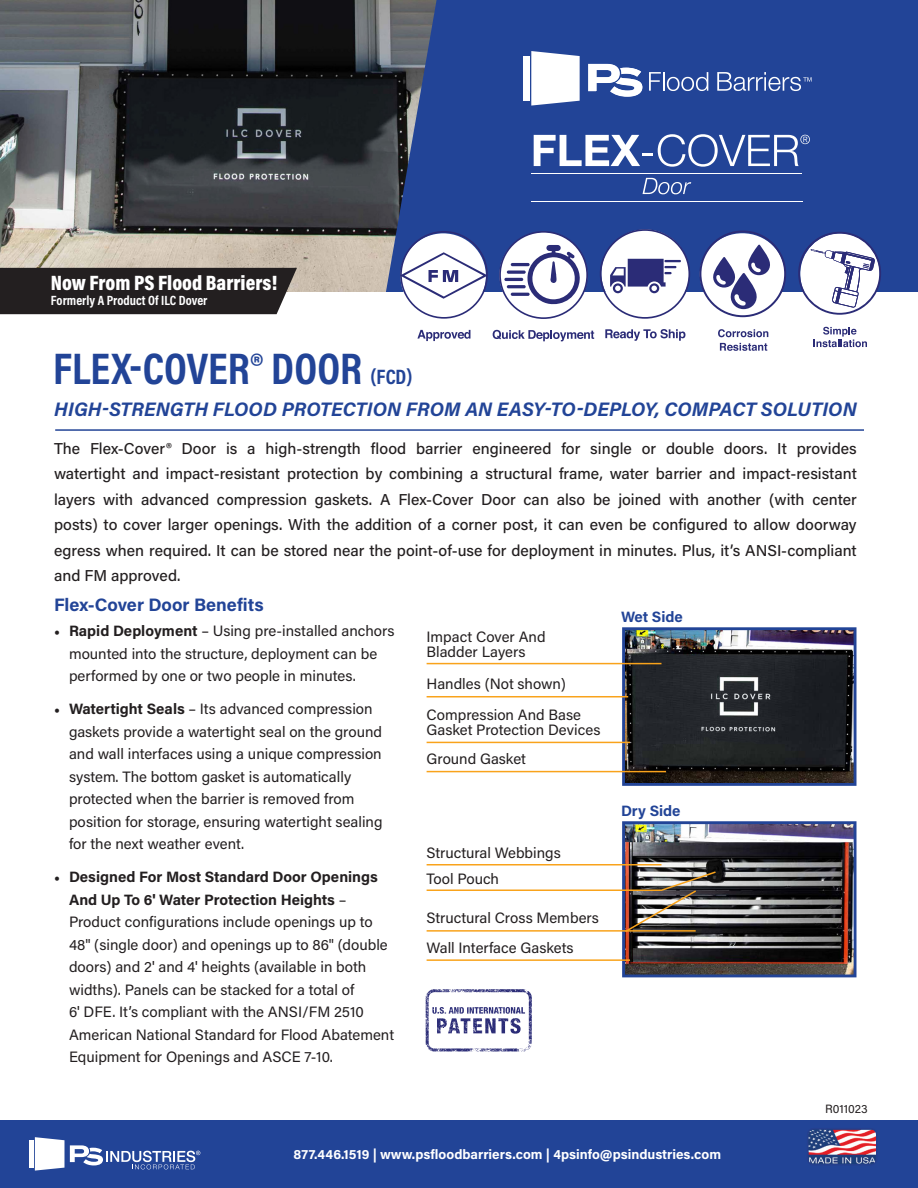
<style>
.page{position:relative;width:918px;height:1188px;background:#fff}
.page>*{position:absolute;margin:0;border:0;box-sizing:border-box;transform-origin:0 0}
.t1{font:700 44.7px "Acumin Pro Cond";color:#224497}
.t2{font:900 21px "Acumin Pro Cond";color:#fff}
.t3{font:italic 700 19.5px "Acumin Pro";color:#224497}
.t4{font:700 18px "Acumin Pro";color:#224497}
.t5{font:500 15.75px/25.5px "Acumin Pro";color:#231f20;text-align:justify}
.t6{font:15px/22.5px "Acumin Pro";color:#231f20}
.t7{font:700 15px "Acumin Pro";color:#224497}
.t8{font:700 13.5px "Acumin Pro";color:#fff}
.t9{font:700 13.5px "Acumin Pro Cond";color:#fff}
.t10{font:12px "Acumin Pro";color:#231f20}
.s1{font-size:21px}
.s2{font-family:"Minion Pro";font-weight:700}
.s3{font-weight:700}
</style>
<div class="page">
<div style="left:0;top:1120px;width:918px;height:68px;background:#224497"></div>
<img style="left:0;top:0;width:385px;height:292px">
<svg style="left:385px;top:0;width:533px;height:292px;background:#254592"></svg>
<img style="left:810px;top:1131px;width:64px;height:32px">
<div style="left:807px;top:1128px;width:70px;height:38px;border:2px solid #253f8e;border-radius:6px"></div>
<div style="left:523px;top:56px;width:7px;height:45px;background:#fff"></div>
<svg style="left:531px;top:51px;width:49px;height:55px"></svg>
<svg style="left:649px;top:72px;width:59px;height:19px"></svg>
<svg style="left:717px;top:72px;width:95px;height:19px;background:#5670af"></svg>
<svg style="left:588px;top:64px;width:54px;height:33px"></svg>
<hr style="left:531px;top:201px;width:272px;height:1px;background:#fff">
<hr style="left:531px;top:173px;width:271px;height:1px;background:#fff">
<svg style="left:643px;top:178px;width:48px;height:16px"></svg>
<svg style="left:534px;top:134px;width:276px;height:33px"></svg>
<svg style="left:70px;top:1145px;width:130px;height:24px"></svg>
<hr style="left:30px;top:1140px;width:4px;height:28px;background:#fff">
<svg style="left:35px;top:1137px;width:29px;height:34px"></svg>
<img style="left:626px;top:825px;width:226px;height:148px">
<div style="left:622px;top:821px;width:234px;height:156px;border:3px solid #224497"></div>
<img style="left:626px;top:631px;width:226px;height:151px">
<div style="left:622px;top:627px;width:234px;height:159px;border:3px solid #224497"></div>
<hr style="left:55px;top:429px;width:809px;height:2px;background:#224497">
<hr style="left:427px;top:864px;width:235px;height:2px;background:#f9a31b">
<hr style="left:427px;top:663px;width:235px;height:1px;background:#f9a31b">
<hr style="left:427px;top:696px;width:201px;height:1px;background:#f9a31b">
<hr style="left:427px;top:959px;width:203px;height:2px;background:#f9a31b">
<hr style="left:427px;top:742px;width:203px;height:1px;background:#f9a31b">
<hr style="left:427px;top:771px;width:239px;height:1px;background:#f9a31b">
<svg style="left:426px;top:870px;width:291px;height:64px"></svg>
<svg style="left:493px;top:330px;width:101px;height:11px"></svg>
<svg style="left:499px;top:231px;width:89px;height:88px"></svg>
<hr style="left:511px;top:263px;width:19px;height:3px;background:#2b2c77;border-radius:2px">
<hr style="left:507px;top:271px;width:19px;height:3px;background:#2b2c77;border-radius:2px">
<hr style="left:507px;top:285px;width:19px;height:3px;background:#2b2c77;border-radius:2px">
<hr style="left:511px;top:293px;width:19px;height:3px;background:#2b2c77;border-radius:2px">
<hr style="left:504px;top:278px;width:19px;height:3px;background:#2b2c77;border-radius:2px">
<svg style="left:600px;top:229px;width:90px;height:90px"></svg>
<svg style="left:605px;top:329px;width:80px;height:12px"></svg>
<svg style="left:699px;top:231px;width:87px;height:86px"></svg>
<svg style="left:718px;top:329px;width:50px;height:8px"></svg>
<svg style="left:720px;top:343px;width:47px;height:8px"></svg>
<svg style="left:798px;top:232px;width:83px;height:83px"></svg>
<svg style="left:814px;top:327px;width:53px;height:20px"></svg>
<svg style="left:417px;top:330px;width:53px;height:11px"></svg>
<svg style="left:400px;top:231px;width:87px;height:88px"></svg>
<div style="left:0;top:268px;width:297px;height:46px;background:#231f20"></div>
<svg style="left:425px;top:989px;width:107px;height:63px"></svg>
<p class="t2" style="left:51px;top:269px;width:228px">Now From PS Flood Barriers!</p>
<p class="t9" style="left:51px;top:292px;width:158px">Formerly A Product Of ILC Dover</p>
<p class="t1" style="left:53px;top:339px;width:361px">FLEX-COVER® DOOR <span class="s1">(FCD)</span></p>
<p class="t3" style="left:54px;top:396px;width:804px">HIGH-STRENGTH FLOOD PROTECTION FROM AN EASY-TO-DEPLOY, COMPACT SOLUTION</p>
<p class="t5" style="left:54px;top:435px;width:804px">The Flex-Cover® Door is a high-strength flood barrier engineered for single or double doors. It provides watertight and impact-resistant protection by combining a structural frame, water barrier and impact-resistant layers with advanced compression gaskets. A Flex-Cover Door can also be joined with another (with center posts) to cover larger openings. With the addition of a corner post, it can even be configured to allow doorway egress when required. It can be stored near the point-of-use for deployment in minutes. Plus, it’s ANSI-compliant and FM approved.</p>
<p class="t4" style="left:54px;top:592px;width:211px">Flex-Cover Door Benefits</p>
<p class="t6" style="left:69px;top:619px;width:327px;text-indent:-15px"><span class="s2">•</span> <span class="s3">Rapid Deployment</span> – Using pre-installed anchors mounted into the structure, deployment can be performed by one or two people in minutes.</p>
<p class="t6" style="left:69px;top:697px;width:315px;text-indent:-15px"><span class="s2">•</span> <span class="s3">Watertight Seals</span> – Its advanced compression gaskets provide a watertight seal on the ground and wall interfaces using a unique compression system. The bottom gasket is automatically protected when the barrier is removed from position for storage, ensuring watertight sealing for the next weather event.</p>
<p class="t6" style="left:69px;top:865px;width:327px;text-indent:-15px"><span class="s2">•</span> <span class="s3">Designed For Most Standard Door Openings And Up To 6' Water Protection Heights</span> – Product configurations include openings up to 48" (single door) and openings up to 86" (double doors) and 2' and 4' heights (available in both widths). Panels can be stacked for a total of<br>6' DFE. It’s compliant with the ANSI/FM 2510<br>American National Standard for Flood Abatement Equipment for Openings and ASCE 7-10.</p>
<p class="t7" style="left:621px;top:606px;width:63px">Wet Side</p>
<p class="t6" style="left:427px;top:629px;width:121px;line-height:15px">Impact Cover And<br>Bladder Layers</p>
<p class="t6" style="left:427px;top:672px;width:141px">Handles (Not shown)</p>
<p class="t6" style="left:427px;top:707px;width:175px;line-height:15px">Compression And Base<br>Gasket Protection Devices</p>
<p class="t6" style="left:427px;top:747px;width:101px">Ground Gasket</p>
<p class="t7" style="left:621px;top:800px;width:61px">Dry Side</p>
<p class="t6" style="left:427px;top:841px;width:136px">Structural Webbings</p>
<p class="t6" style="left:427px;top:867px;width:74px">Tool Pouch</p>
<p class="t6" style="left:427px;top:906px;width:174px">Structural Cross Members</p>
<p class="t6" style="left:427px;top:936px;width:149px">Wall Interface Gaskets</p>
<p class="t8" style="left:294px;top:1145px;width:429px">877.446.1519 | www.psfloodbarriers.com | 4psinfo@psindustries.com</p>
<p class="t10" style="left:825px;top:1101px;width:44px">R011023</p>
</div>
